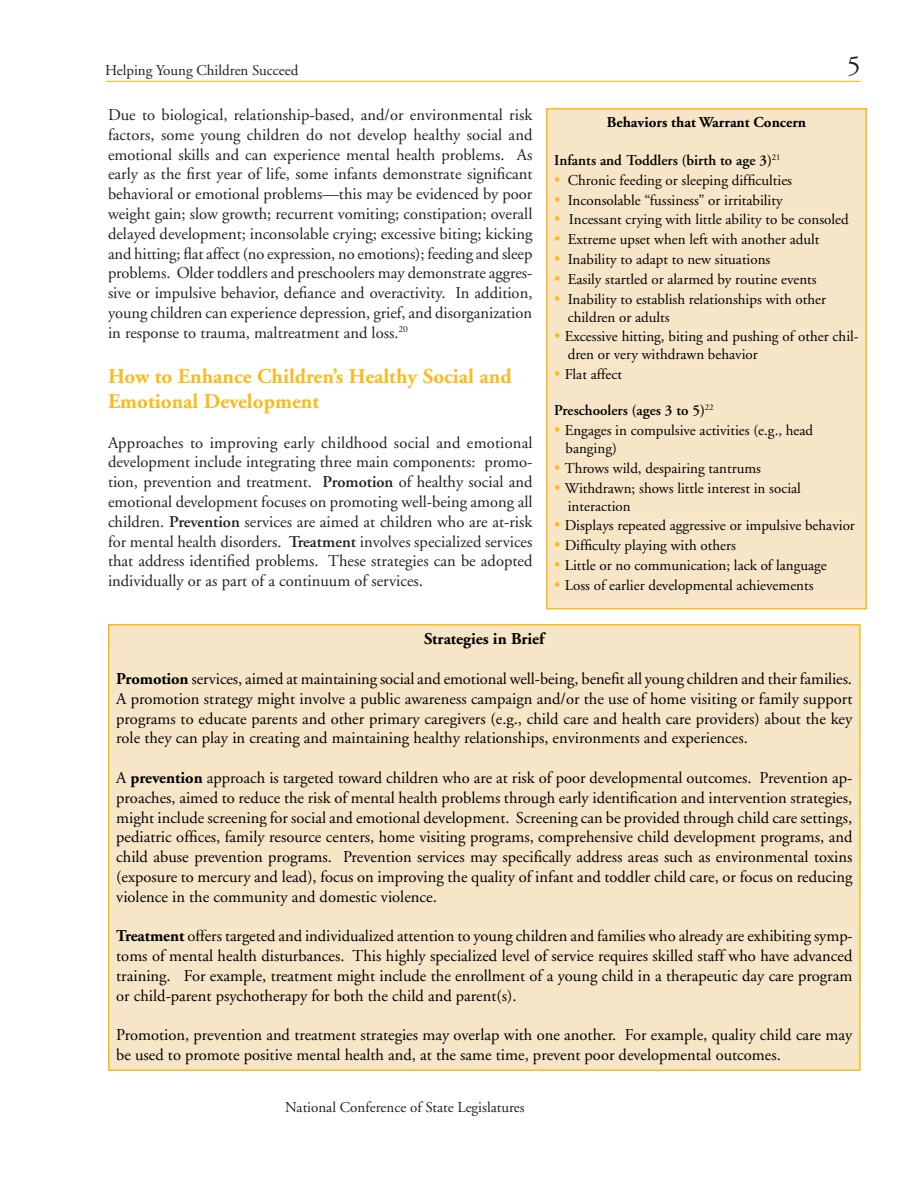
<style>
.page{position:relative;width:918px;height:1188px;background:#fff}
.page>*{position:absolute;margin:0;border:0;box-sizing:border-box;transform-origin:0 0}
.t1{font:27px "Adobe Garamond";color:#231f20}
.t2{font:700 21px/25.2px "Adobe Garamond";color:#fcba1e}
.t3{font:16.5px/19.8px "Adobe Garamond";color:#000;text-align:justify}
.t4{font:16.5px/19.8px "Adobe Garamond";color:#231f20;text-align:justify}
.t5{font:700 16.5px "Adobe Garamond";color:#000}
.t6{font:15px/18px "Adobe Garamond";color:#000}
.t7{font:15px "Adobe Garamond";color:#231f20}
.t8{font:600 15px "Adobe Garamond";color:#000}
.t9{font:700 15px "Adobe Garamond";color:#000}
.s1{font-weight:600}
.s2{font-size:16.5px;color:#fcba1e}
.s3{font-weight:700}
</style>
<div class="page">
<hr style="left:106px;top:81px;width:755px;height:1px;background:#fcba1e">
<div style="left:111px;top:627px;width:747px;height:441px;background:#f7e5c7"></div>
<div style="left:425px;top:633px;width:121px;height:16px;background:#f7e5c7"></div>
<div style="left:117px;top:673px;width:72px;height:11px;background:#f7e5c7"></div>
<div style="left:192px;top:672px;width:660px;height:16px;background:#f7e5c7"></div>
<div style="left:116px;top:692px;width:736px;height:16px;background:#f7e5c7"></div>
<div style="left:117px;top:712px;width:736px;height:16px;background:#f7e5c7"></div>
<div style="left:117px;top:732px;width:635px;height:16px;background:#f7e5c7"></div>
<div style="left:116px;top:772px;width:11px;height:11px;background:#f7e5c7"></div>
<div style="left:131px;top:772px;width:72px;height:15px;background:#f7e5c7"></div>
<div style="left:203px;top:771px;width:649px;height:16px;background:#f7e5c7"></div>
<div style="left:117px;top:791px;width:735px;height:16px;background:#f7e5c7"></div>
<div style="left:117px;top:811px;width:735px;height:16px;background:#f7e5c7"></div>
<div style="left:117px;top:831px;width:735px;height:16px;background:#f7e5c7"></div>
<div style="left:117px;top:850px;width:735px;height:17px;background:#f7e5c7"></div>
<div style="left:118px;top:870px;width:734px;height:16px;background:#f7e5c7"></div>
<div style="left:116px;top:890px;width:320px;height:16px;background:#f7e5c7"></div>
<div style="left:116px;top:930px;width:68px;height:12px;background:#f7e5c7"></div>
<div style="left:184px;top:930px;width:668px;height:16px;background:#f7e5c7"></div>
<div style="left:117px;top:949px;width:735px;height:17px;background:#f7e5c7"></div>
<div style="left:117px;top:969px;width:735px;height:16px;background:#f7e5c7"></div>
<div style="left:117px;top:989px;width:404px;height:16px;background:#f7e5c7"></div>
<div style="left:117px;top:1029px;width:736px;height:16px;background:#f7e5c7"></div>
<div style="left:117px;top:1048px;width:668px;height:16px;background:#f7e5c7"></div>
<div style="left:108px;top:624px;width:753px;height:447px;border:2px solid #fcba1e"></div>
<div style="left:549px;top:111px;width:315px;height:495px;background:#f7e5c7"></div>
<div style="left:607px;top:116px;width:199px;height:12px;background:#f7e5c7"></div>
<div style="left:555px;top:154px;width:216px;height:15px;background:#f7e5c7"></div>
<div style="left:772px;top:154px;width:8px;height:6px;background:#f7e5c7"></div>
<div style="left:568px;top:174px;width:224px;height:15px;background:#f7e5c7"></div>
<div style="left:568px;top:194px;width:215px;height:14px;background:#f7e5c7"></div>
<div style="left:569px;top:214px;width:280px;height:14px;background:#f7e5c7"></div>
<div style="left:568px;top:233px;width:251px;height:15px;background:#f7e5c7"></div>
<div style="left:568px;top:253px;width:202px;height:15px;background:#f7e5c7"></div>
<div style="left:568px;top:273px;width:248px;height:15px;background:#f7e5c7"></div>
<div style="left:568px;top:293px;width:258px;height:14px;background:#f7e5c7"></div>
<div style="left:568px;top:311px;width:101px;height:11px;background:#f7e5c7"></div>
<div style="left:565px;top:331px;width:293px;height:14px;background:#f7e5c7"></div>
<div style="left:568px;top:349px;width:190px;height:14px;background:#f7e5c7"></div>
<div style="left:565px;top:368px;width:57px;height:11px;background:#f7e5c7"></div>
<div style="left:555px;top:404px;width:149px;height:15px;background:#f7e5c7"></div>
<div style="left:705px;top:405px;width:8px;height:5px;background:#f7e5c7"></div>
<div style="left:565px;top:424px;width:248px;height:15px;background:#f7e5c7"></div>
<div style="left:554px;top:442px;width:62px;height:15px;background:#f7e5c7"></div>
<div style="left:565px;top:462px;width:196px;height:15px;background:#f7e5c7"></div>
<div style="left:565px;top:482px;width:236px;height:12px;background:#f7e5c7"></div>
<div style="left:568px;top:501px;width:62px;height:10px;background:#f7e5c7"></div>
<div style="left:565px;top:520px;width:290px;height:14px;background:#f7e5c7"></div>
<div style="left:565px;top:539px;width:171px;height:15px;background:#f7e5c7"></div>
<div style="left:565px;top:559px;width:262px;height:15px;background:#f7e5c7"></div>
<div style="left:565px;top:579px;width:248px;height:15px;background:#f7e5c7"></div>
<div style="left:546px;top:108px;width:321px;height:501px;border:2px solid #fcba1e"></div>
<p class="t7" style="left:105px;top:63px;width:195px">Helping Young Children Succeed</p>
<p class="t4" style="left:108px;top:105px;width:426px">Due to biological, relationship-based, and/or environmental risk factors, some young children do not develop healthy social and emotional skills and can experience mental health problems. As early as the first year of life, some infants demonstrate significant behavioral or emotional problems—this may be evidenced by poor weight gain; slow growth; recurrent vomiting; constipation; overall delayed development; inconsolable crying; excessive biting; kicking and hitting; flat affect (no expression, no emotions); feeding and sleep problems. Older toddlers and preschoolers may demonstrate aggres&shy;sive or impulsive behavior, defiance and overactivity. In addition, young children can experience depression, grief, and disorganization in response to trauma, maltreatment and loss.<sup>20</sup></p>
<p class="t2" style="left:108px;top:364px;width:405px">How to Enhance Children’s Healthy Social and<br>Emotional Development</p>
<p class="t4" style="left:108px;top:433px;width:426px">Approaches to improving early childhood social and emotional development include integrating three main components: promo&shy;tion, prevention and treatment. <span class="s1">Promotion</span> of healthy social and emotional development focuses on promoting well-being among all children. <span class="s1">Prevention</span> services are aimed at children who are at-risk for mental health disorders. <span class="s1">Treatment</span> involves specialized services that address identified problems. These strategies can be adopted individually or as part of a continuum of services.</p>
<h1 class="t1" style="left:847px;top:51px;width:15px">5</h1>
<p class="t9" style="left:607px;top:114px;width:201px">Behaviors that Warrant Concern</p>
<p class="t8" style="left:554px;top:152px;width:228px">Infants and Toddlers (birth to age 3)<sup>21</sup></p>
<p class="t6" style="left:554px;top:171px;width:239px"><span class="s2">•</span> Chronic feeding or sleeping difficulties</p>
<p class="t6" style="left:554px;top:191px;width:230px"><span class="s2">•</span> Inconsolable “fussiness” or irritability</p>
<p class="t6" style="left:554px;top:211px;width:296px"><span class="s2">•</span> Incessant crying with little ability to be consoled</p>
<p class="t6" style="left:554px;top:231px;width:267px"><span class="s2">•</span> Extreme upset when left with another adult</p>
<p class="t6" style="left:554px;top:251px;width:218px"><span class="s2">•</span> Inability to adapt to new situations</p>
<p class="t6" style="left:554px;top:270px;width:264px"><span class="s2">•</span> Easily startled or alarmed by routine events</p>
<p class="t6" style="left:568px;top:290px;width:260px;text-indent:-14px"><span class="s2">•</span> Inability to establish relationships with other children or adults</p>
<p class="t6" style="left:568px;top:328px;width:292px;text-indent:-14px"><span class="s2">•</span> Excessive hitting, biting and pushing of other chil&shy;dren or very withdrawn behavior</p>
<p class="t6" style="left:554px;top:366px;width:69px"><span class="s2">•</span> Flat affect</p>
<p class="t8" style="left:554px;top:402px;width:161px">Preschoolers (ages 3 to 5)<sup>22</sup></p>
<p class="t6" style="left:566px;top:422px;width:249px;text-indent:-11px"><span class="s2">•</span> Engages in compulsive activities (e.g., head banging)</p>
<p class="t6" style="left:554px;top:459px;width:208px"><span class="s2">•</span> Throws wild, despairing tantrums</p>
<p class="t6" style="left:568px;top:479px;width:235px;text-indent:-14px"><span class="s2">•</span> Withdrawn; shows little interest in social interaction</p>
<p class="t6" style="left:554px;top:517px;width:302px"><span class="s2">•</span> Displays repeated aggressive or impulsive behavior</p>
<p class="t6" style="left:554px;top:537px;width:183px"><span class="s2">•</span> Difficulty playing with others</p>
<p class="t6" style="left:554px;top:557px;width:274px"><span class="s2">•</span> Little or no communication; lack of language</p>
<p class="t6" style="left:554px;top:576px;width:261px"><span class="s2">•</span> Loss of earlier developmental achievements</p>
<p class="t5" style="left:424px;top:630px;width:122px">Strategies in Brief</p>
<p class="t3" style="left:116px;top:669px;width:738px"><span class="s3">Promotion</span> services, aimed at maintaining social and emotional well-being, benefit all young children and their families.<br>A promotion strategy might involve a public awareness campaign and/or the use of home visiting or family support programs to educate parents and other primary caregivers (e.g., child care and health care providers) about the key role they can play in creating and maintaining healthy relationships, environments and experiences.</p>
<p class="t3" style="left:116px;top:768px;width:738px">A <span class="s3">prevention</span> approach is targeted toward children who are at risk of poor developmental outcomes. Prevention ap&shy;proaches, aimed to reduce the risk of mental health problems through early identification and intervention strategies, might include screening for social and emotional development. Screening can be provided through child care settings, pediatric offices, family resource centers, home visiting programs, comprehensive child development programs, and child abuse prevention programs. Prevention services may specifically address areas such as environmental toxins (exposure to mercury and lead), focus on improving the quality of infant and toddler child care, or focus on reducing violence in the community and domestic violence.</p>
<p class="t3" style="left:116px;top:927px;width:738px"><span class="s3">Treatment</span> offers targeted and individualized attention to young children and families who already are exhibiting symp&shy;toms of mental health disturbances. This highly specialized level of service requires skilled staff who have advanced training. For example, treatment might include the enrollment of a young child in a therapeutic day care program or child-parent psychotherapy for both the child and parent(s).</p>
<p class="t3" style="left:116px;top:1026px;width:738px">Promotion, prevention and treatment strategies may overlap with one another. For example, quality child care may be used to promote positive mental health and, at the same time, prevent poor developmental outcomes.</p>
<p class="t7" style="left:285px;top:1099px;width:241px">National Conference of State Legislatures</p>
</div>
